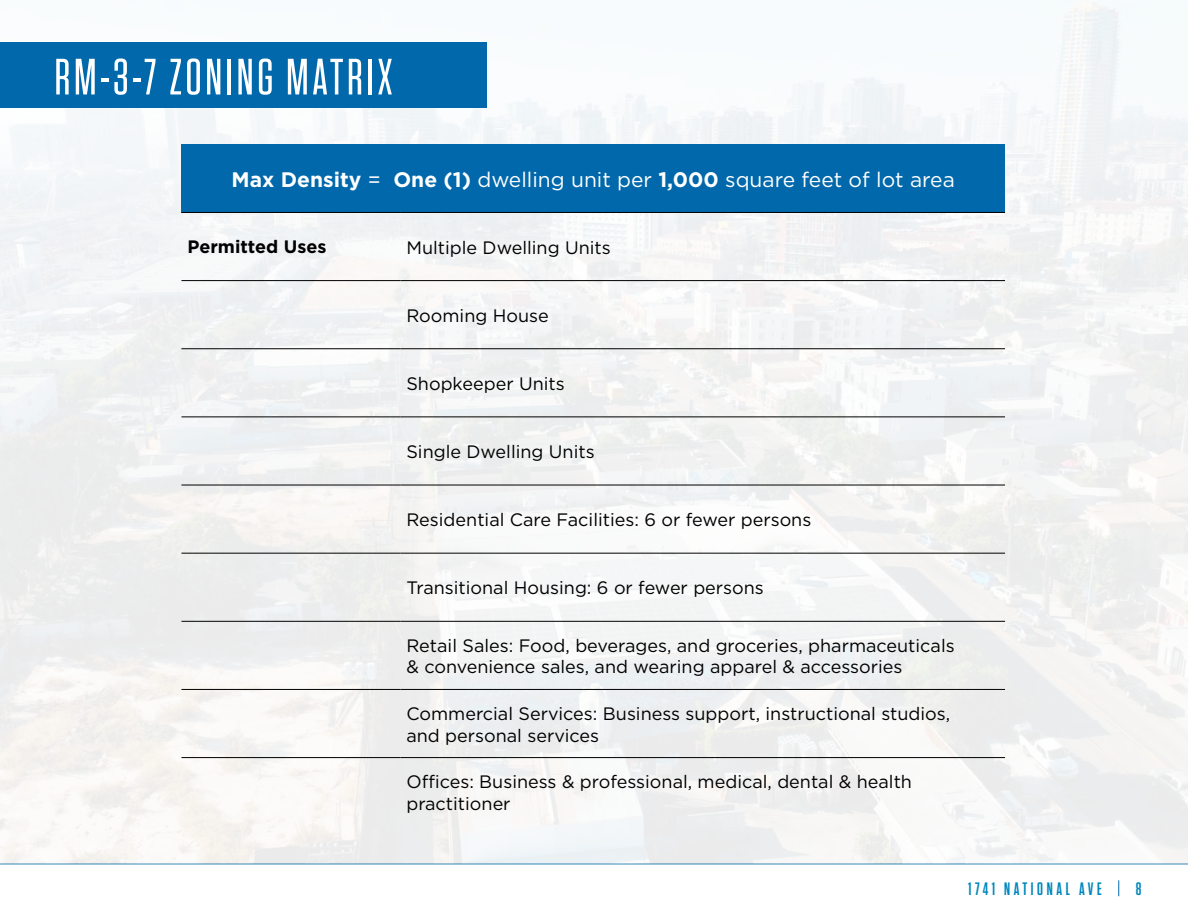
<style>
.page{position:relative;width:1188px;height:918px;background:#fff}
.page>*{position:absolute;margin:0;border:0;box-sizing:border-box;transform-origin:0 0}
.t1{font:500 51px "Tungsten Narrow";letter-spacing:.075em;color:#fff}
.t2{font:21px "Gotham";color:#fff}
.t3{font:18px/21.6px "Gotham";color:#000}
.t4{font:600 18px "Tungsten Narrow";letter-spacing:.2em;color:#0087bc}
.t5{font:700 18px "Gotham";color:#000}
.s1{font-weight:700}
</style>
<div class="page">
<hr style="left:0;top:864px;width:1188px;height:1px;background:#0068ab">
<svg style="left:1118px;top:880px;width:1px;height:16px"></svg>
<img style="left:0;top:2px;width:1188px;height:862px">
<div style="left:0;top:42px;width:487px;height:66px;background:#0068ab"></div>
<div style="left:181px;top:144px;width:824px;height:68px;background:#0068ab"></div>
<hr style="left:181px;top:212px;width:219px;height:1px;background:#000">
<hr style="left:400px;top:212px;width:605px;height:1px;background:#000">
<hr style="left:181px;top:280px;width:219px;height:1px;background:#000">
<hr style="left:400px;top:280px;width:605px;height:1px;background:#000">
<hr style="left:181px;top:348px;width:219px;height:1px;background:#000">
<hr style="left:400px;top:348px;width:605px;height:1px;background:#000">
<hr style="left:181px;top:417px;width:219px;height:1px;background:#000">
<hr style="left:400px;top:417px;width:605px;height:1px;background:#000">
<hr style="left:181px;top:485px;width:219px;height:1px;background:#000">
<hr style="left:400px;top:485px;width:605px;height:1px;background:#000">
<hr style="left:181px;top:553px;width:219px;height:1px;background:#000">
<hr style="left:400px;top:553px;width:605px;height:1px;background:#000">
<hr style="left:181px;top:621px;width:219px;height:1px;background:#000">
<hr style="left:400px;top:621px;width:605px;height:1px;background:#000">
<hr style="left:181px;top:689px;width:219px;height:1px;background:#000">
<hr style="left:400px;top:689px;width:605px;height:1px;background:#000">
<hr style="left:181px;top:757px;width:219px;height:1px;background:#000">
<hr style="left:400px;top:757px;width:605px;height:1px;background:#000">
<h1 class="t1" style="left:55px;top:51px;width:340px">RM-3-7 ZONING MATRIX</h1>
<p class="t2" style="left:232px;top:166px;width:725px"><span class="s1">Max Density</span> = <span class="s1">One (1)</span> dwelling unit per <span class="s1">1,000</span> square feet of lot area</p>
<p class="t5" style="left:187px;top:236px;width:140px">Permitted Uses</p>
<p class="t3" style="left:406px;top:236px;width:206px">Multiple Dwelling Units</p>
<p class="t3" style="left:406px;top:304px;width:144px">Rooming House</p>
<p class="t3" style="left:406px;top:372px;width:160px">Shopkeeper Units</p>
<p class="t3" style="left:406px;top:441px;width:190px">Single Dwelling Units</p>
<p class="t3" style="left:406px;top:509px;width:406px">Residential Care Facilities: 6 or fewer persons</p>
<p class="t3" style="left:406px;top:577px;width:359px">Transitional Housing: 6 or fewer persons</p>
<p class="t3" style="left:406px;top:634px;width:550px">Retail Sales: Food, beverages, and groceries, pharmaceuticals &amp; convenience sales, and wearing apparel &amp; accessories</p>
<p class="t3" style="left:406px;top:702px;width:545px">Commercial Services: Business support, instructional studios, and personal services</p>
<p class="t3" style="left:406px;top:771px;width:507px">Offices: Business &amp; professional, medical, dental &amp; health practitioner</p>
<p class="t4" style="left:968px;top:879px;width:135px">1741 NATIONAL AVE</p>
<p class="t4" style="left:1136px;top:879px;width:7px">8</p>
</div>
